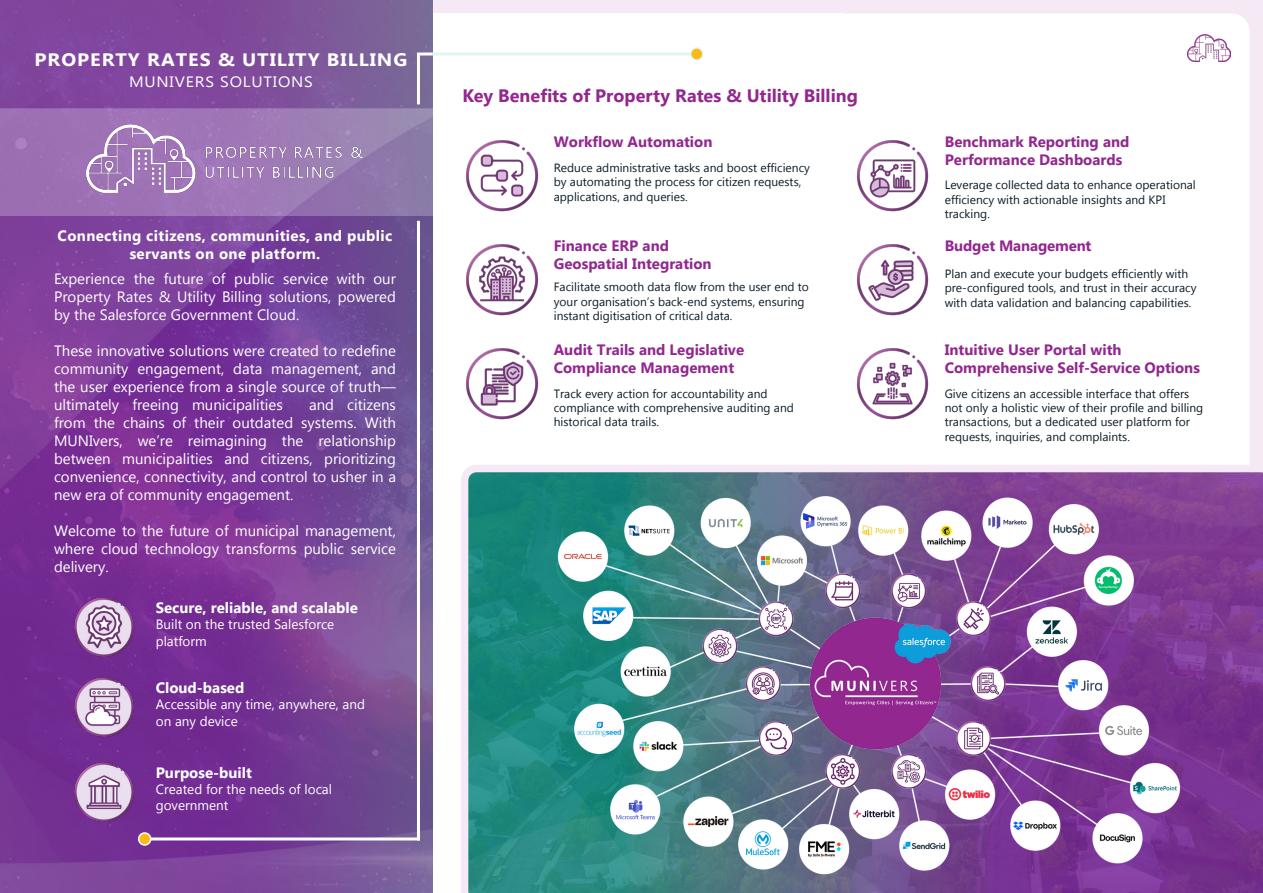
<style>
.page{position:relative;width:1263px;height:893px;background:#fff}
.page>*{position:absolute;margin:0;border:0;box-sizing:border-box;transform-origin:0 0}
.t1{font:700 18px "Gadugi";color:#92278f}
.t2{font:700 18px "Gadugi";letter-spacing:.05em;color:#fff;scale:1.09 1}
.t3{font:15px/18px "Gadugi";color:#fff;text-align:justify}
.t4{font:700 15px/18px "Gadugi";color:#92278f}
.t5{font:700 15px/18px "Gadugi";letter-spacing:.025em;color:#fff;text-align:center}
.t6{font:700 15px "Gadugi";color:#fff}
.t7{font:15px "Gadugi";letter-spacing:.05em;color:#fff;scale:1.09 1}
.t8{font:13.5px/16.2px "Gadugi";color:#fff}
.t9{font:12px/14.4px "Gadugi";color:#0c1c28}
</style>
<div class="page">
<div style="left:421px;top:0;width:523px;height:13px;background:#f4e9f4"></div>
<div style="left:844px;top:0;width:419px;height:893px;background:#f4e9f4"></div>
<div style="left:807px;top:13px;width:442px;height:866px;background:#fff;border-radius:18px"></div>
<img style="left:0;top:0;width:432px;height:893px">
<svg style="left:0;top:108px;width:433px;height:108px;background:#9975b1"></svg>
<img style="left:72px;top:594px;width:65px;height:66px">
<hr style="left:150px;top:837px;width:270px;height:3px;background:#fff">
<hr style="left:417px;top:221px;width:3px;height:619px;background:#fff">
<hr style="left:417px;top:53px;width:3px;height:51px;background:#fff">
<hr style="left:432px;top:53px;width:258px;height:3px;background:#e2f3f2">
<div style="left:691px;top:48px;width:12px;height:12px;background:#fdb913;border-radius:50%"></div>
<div style="left:690px;top:47px;width:13px;height:14px;border:2px solid #e2f3f2;border-radius:50%"></div>
<div style="left:139px;top:833px;width:12px;height:12px;background:#fdb913;border-radius:50%"></div>
<div style="left:138px;top:832px;width:13px;height:14px;border:2px solid #fff;border-radius:50%"></div>
<img style="left:1187px;top:34px;width:44px;height:28px">
<svg style="left:461px;top:465px;width:802px;height:428px;background:#637094"></svg>
<img style="left:72px;top:674px;width:65px;height:66px">
<img style="left:72px;top:759px;width:65px;height:65px">
<img style="left:466px;top:244px;width:73px;height:72px">
<img style="left:466px;top:348px;width:73px;height:72px">
<img style="left:857px;top:348px;width:72px;height:72px">
<img style="left:857px;top:244px;width:72px;height:72px">
<img style="left:857px;top:140px;width:72px;height:72px">
<img style="left:87px;top:124px;width:275px;height:69px">
<svg style="left:420px;top:53px;width:12px;height:3px"></svg>
<img style="left:466px;top:140px;width:73px;height:72px">
<img style="left:523px;top:491px;width:691px;height:388px">
<p class="t2" style="left:35px;top:48px;width:344px">PROPERTY RATES &amp; UTILITY BILLING</p>
<p class="t7" style="left:129px;top:72px;width:170px">MUNIVERS SOLUTIONS</p>
<p class="t5" style="left:58px;top:226px;width:336px">Connecting citizens, communities, and public servants on one platform.</p>
<p class="t3" style="left:54px;top:270px;width:343px">Experience the future of public service with our Property Rates &amp; Utility Billing solutions, powered by the Salesforce Government Cloud.</p>
<p class="t3" style="left:54px;top:342px;width:343px">These innovative solutions were created to redefine community engagement, data management, and the user experience from a single source of truth— ultimately freeing municipalities</p>
<p class="t3" style="left:54px;top:396px;width:343px;text-indent:255px">and citizens from the chains of their outdated systems. With MUNIvers, we’re reimagining the relationship between municipalities and citizens, prioritizing convenience, connectivity, and control to usher in a new era of community engagement.</p>
<p class="t3" style="left:54px;top:522px;width:343px">Welcome to the future of municipal management, where cloud technology transforms public service delivery.</p>
<p class="t6" style="left:156px;top:599px;width:204px">Secure, reliable, and scalable</p>
<p class="t8" style="left:156px;top:616px;width:180px">Built on the trusted Salesforce platform</p>
<p class="t6" style="left:156px;top:679px;width:90px">Cloud-based</p>
<p class="t8" style="left:156px;top:696px;width:211px">Accessible any time, anywhere, and on any device</p>
<p class="t6" style="left:156px;top:763px;width:98px">Purpose-built</p>
<p class="t8" style="left:156px;top:781px;width:178px">Created for the needs of local government</p>
<p class="t1" style="left:463px;top:85px;width:397px">Key Benefits of Property Rates &amp; Utility Billing</p>
<p class="t4" style="left:554px;top:132px;width:160px">Workflow Automation</p>
<p class="t9" style="left:554px;top:160px;width:258px">Reduce administrative tasks and boost efficiency by automating the process for citizen requests, applications, and queries.</p>
<p class="t4" style="left:554px;top:236px;width:159px">Finance ERP and<br>Geospatial Integration</p>
<p class="t9" style="left:554px;top:280px;width:257px">Facilitate smooth data flow from the user end to your organisation’s back-end systems, ensuring instant digitisation of critical data.</p>
<p class="t4" style="left:554px;top:340px;width:192px">Audit Trails and Legislative<br>Compliance Management</p>
<p class="t9" style="left:554px;top:386px;width:242px">Track every action for accountability and compliance with comprehensive auditing and historical data trails.</p>
<p class="t4" style="left:945px;top:132px;width:186px">Benchmark Reporting and<br>Performance Dashboards</p>
<p class="t9" style="left:945px;top:178px;width:253px">Leverage collected data to enhance operational efficiency with actionable insights and KPI tracking.</p>
<p class="t4" style="left:945px;top:236px;width:148px">Budget Management</p>
<p class="t9" style="left:945px;top:266px;width:253px">Plan and execute your budgets efficiently with pre-configured tools, and trust in their accuracy with data validation and balancing capabilities.</p>
<p class="t4" style="left:945px;top:340px;width:178px">Intuitive User Portal with</p>
<p class="t4" style="left:945px;top:358px;width:257px">Comprehensive Self-Service Options</p>
<p class="t9" style="left:945px;top:386px;width:260px">Give citizens an accessible interface that offers not only a holistic view of their profile and billing transactions, but a dedicated user platform for requests, inquiries, and complaints.</p>
</div>
